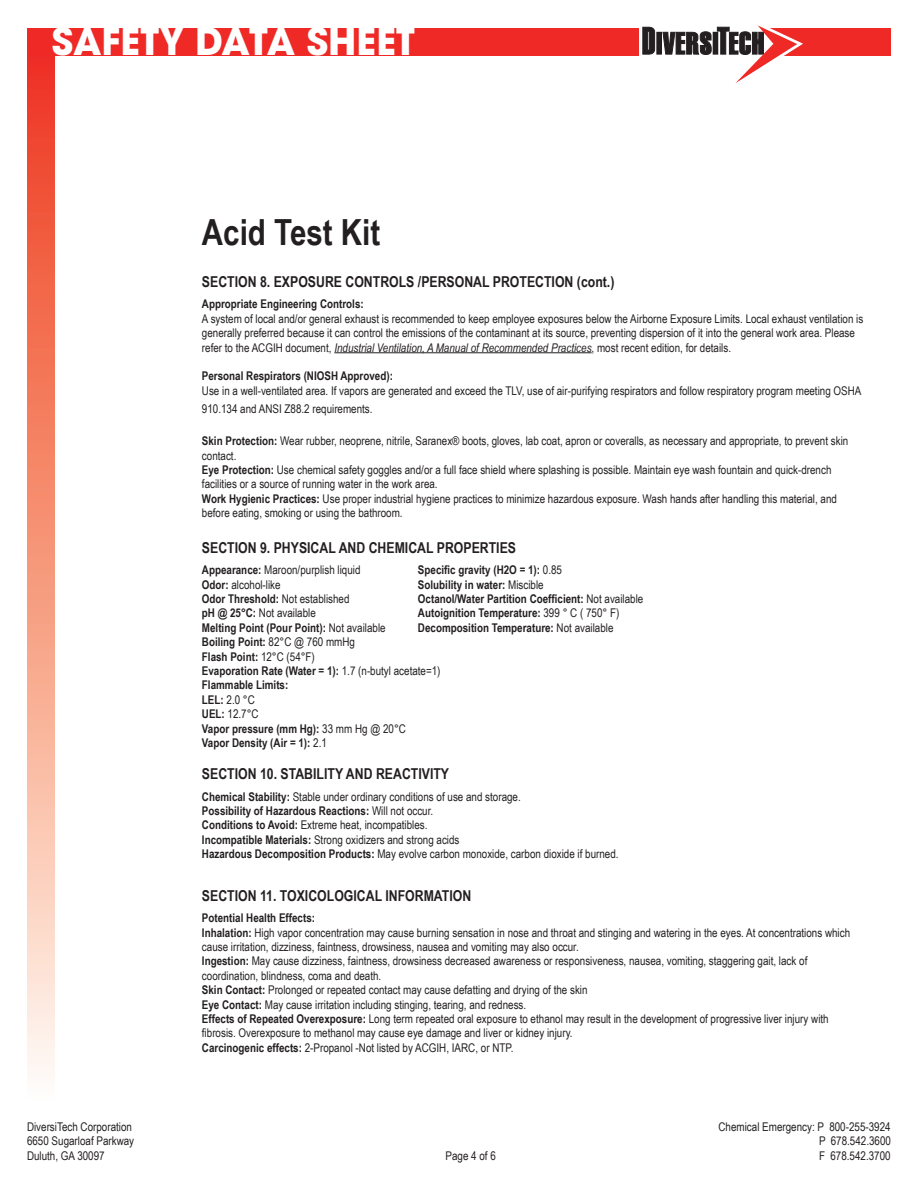
<style>
.page{position:relative;width:918px;height:1188px;background:#fff}
.page>*{position:absolute;margin:0;border:0;box-sizing:border-box;transform-origin:0 0}
.t1{font:700 37.5px "ITC Avant Garde Std";color:#fff}
.t2{font:700 36px "Arial Narrow";color:#231f20}
.t3{font:700 15px "Arial Narrow";color:#231f20}
.t4{font:12px/14.4px "Arial Narrow";color:#231f20}
.t5{font:700 12px/14.4px "Arial Narrow";color:#231f20}
.s1{font-style:italic}
.s2{font-weight:700}
.s3{font-weight:400}
</style>
<div class="page">
<div style="left:27px;top:29px;width:864px;height:27px;background:#ee2926"></div>
<div style="left:27px;top:56px;width:27px;height:1048px;background:linear-gradient(to bottom,#ee3819,#fffdee)"></div>
<svg style="left:639px;top:25px;width:164px;height:58px"></svg>
<hr style="left:334px;top:352px;width:258px;height:1px;background:#231f20">
<h1 class="t1" style="left:52px;top:16px;width:365px">SAFETY DATA SHEET</h1>
<h2 class="t2" style="left:202px;top:205px;width:180px">Acid Test Kit</h2>
<p class="t3" style="left:202px;top:271px;width:414px">SECTION 8. EXPOSURE CONTROLS /PERSONAL PROTECTION (cont.)</p>
<p class="t5" style="left:202px;top:296px;width:163px">Appropriate Engineering Controls:</p>
<p class="t4" style="left:202px;top:311px;width:663px">A system of local and/or general exhaust is recommended to keep employee exposures below the Airborne Exposure Limits. Local exhaust ventilation is generally preferred because it can control the emissions of the contaminant at its source, preventing dispersion of it into the general work area. Please refer to the ACGIH document, <span class="s1">Industrial Ventilation, A Manual of Recommended Practices</span>, most recent edition, for details.</p>
<p class="t5" style="left:202px;top:368px;width:193px">Personal Respirators (NIOSH Approved):</p>
<p class="t4" style="left:202px;top:381px;width:661px;line-height:18px">Use in a well-ventilated area. If vapors are generated and exceed the TLV, use of air-purifying respirators and follow respiratory program meeting OSHA<br>910.134 and ANSI Z88.2 requirements.</p>
<p class="t4" style="left:202px;top:433px;width:648px"><span class="s2">Skin Protection:</span> Wear rubber, neoprene, nitrile, Saranex® boots, gloves, lab coat, apron or coveralls, as necessary and appropriate, to prevent skin contact.<br><span class="s2">Eye Protection:</span> Use chemical safety goggles and/or a full face shield where splashing is possible. Maintain eye wash fountain and quick-drench facilities or a source of running water in the work area.<br><span class="s2">Work Hygienic Practices:</span> Use proper industrial hygiene practices to minimize hazardous exposure. Wash hands after handling this material, and before eating, smoking or using the bathroom.</p>
<p class="t3" style="left:202px;top:536px;width:316px">SECTION 9. PHYSICAL AND CHEMICAL PROPERTIES</p>
<p class="t4" style="left:202px;top:562px;width:160px"><span class="s2">Appearance:</span> Maroon/purplish liquid</p>
<p class="t5" style="left:418px;top:562px;width:146px">Specific gravity (H2O = 1): <span class="s3">0.85</span></p>
<p class="t4" style="left:202px;top:577px;width:80px"><span class="s2">Odor:</span> alcohol-like</p>
<p class="t5" style="left:418px;top:577px;width:127px">Solubility in water: <span class="s3">Miscible</span></p>
<p class="t5" style="left:202px;top:591px;width:149px">Odor Threshold: <span class="s3">Not established</span></p>
<p class="t5" style="left:418px;top:591px;width:227px">Octanol/Water Partition Coefficient: <span class="s3">Not available</span></p>
<p class="t4" style="left:202px;top:606px;width:115px"><span class="s2">pH @ 25°C:</span> Not available</p>
<p class="t5" style="left:418px;top:605px;width:203px">Autoignition Temperature: <span class="s3">399 ° C ( 750° F)</span></p>
<p class="t5" style="left:202px;top:620px;width:185px">Melting Point (Pour Point): <span class="s3">Not available</span></p>
<p class="t5" style="left:418px;top:620px;width:197px">Decomposition Temperature: <span class="s3">Not available</span></p>
<p class="t5" style="left:202px;top:634px;width:240px">Boiling Point: <span class="s3">82°C @ 760 mmHg<br></span>Flash Point: <span class="s3">12°C (54°F)<br></span>Evaporation Rate (Water = 1): <span class="s3">1.7 (n-butyl acetate=1)<br></span>Flammable Limits:<br>LEL: <span class="s3">2.0 °C<br></span>UEL: <span class="s3">12.7°C<br></span>Vapor pressure (mm Hg): <span class="s3">33 mm Hg @ 20°C<br></span>Vapor Density (Air = 1): <span class="s3">2.1</span></p>
<p class="t3" style="left:202px;top:763px;width:249px">SECTION 10. STABILITY AND REACTIVITY</p>
<p class="t4" style="left:202px;top:789px;width:418px"><span class="s2">Chemical Stability:</span> Stable under ordinary conditions of use and storage.<br><span class="s2">Possibility of Hazardous Reactions:</span> Will not occur.<br><span class="s2">Conditions to Avoid:</span> Extreme heat, incompatibles.<br><span class="s2">Incompatible Materials:</span> Strong oxidizers and strong acids<br><span class="s2">Hazardous Decomposition Products:</span> May evolve carbon monoxide, carbon dioxide if burned.</p>
<p class="t3" style="left:202px;top:884px;width:271px">SECTION 11. TOXICOLOGICAL INFORMATION</p>
<p class="t4" style="left:202px;top:910px;width:650px"><span class="s2">Potential Health Effects:<br>Inhalation:</span> High vapor concentration may cause burning sensation in nose and throat and stinging and watering in the eyes. At concentrations which cause irritation, dizziness, faintness, drowsiness, nausea and vomiting may also occur.<br><span class="s2">Ingestion:</span> May cause dizziness, faintness, drowsiness decreased awareness or responsiveness, nausea, vomiting, staggering gait, lack of coordination, blindness, coma and death.<br><span class="s2">Skin Contact:</span> Prolonged or repeated contact may cause defatting and drying of the skin<br><span class="s2">Eye Contact:</span> May cause irritation including stinging, tearing, and redness.<br><span class="s2">Effects of Repeated Overexposure:</span> Long term repeated oral exposure to ethanol may result in the development of progressive liver injury with fibrosis. Overexposure to methanol may cause eye damage and liver or kidney injury.<br><span class="s2">Carcinogenic effects:</span> 2-Propanol -Not listed by ACGIH, IARC, or NTP.</p>
<p class="t4" style="left:27px;top:1119px;width:106px">DiversiTech Corporation</p>
<p class="t4" style="left:719px;top:1119px;width:174px">Chemical Emergency: P 800-255-3924</p>
<p class="t4" style="left:27px;top:1134px;width:109px">6650 Sugarloaf Parkway</p>
<p class="t4" style="left:819px;top:1134px;width:73px">P 678.542.3600</p>
<p class="t4" style="left:27px;top:1148px;width:79px">Duluth, GA 30097</p>
<p class="t4" style="left:446px;top:1148px;width:52px">Page 4 of 6</p>
<p class="t4" style="left:819px;top:1148px;width:73px">F 678.542.3700</p>
</div>
